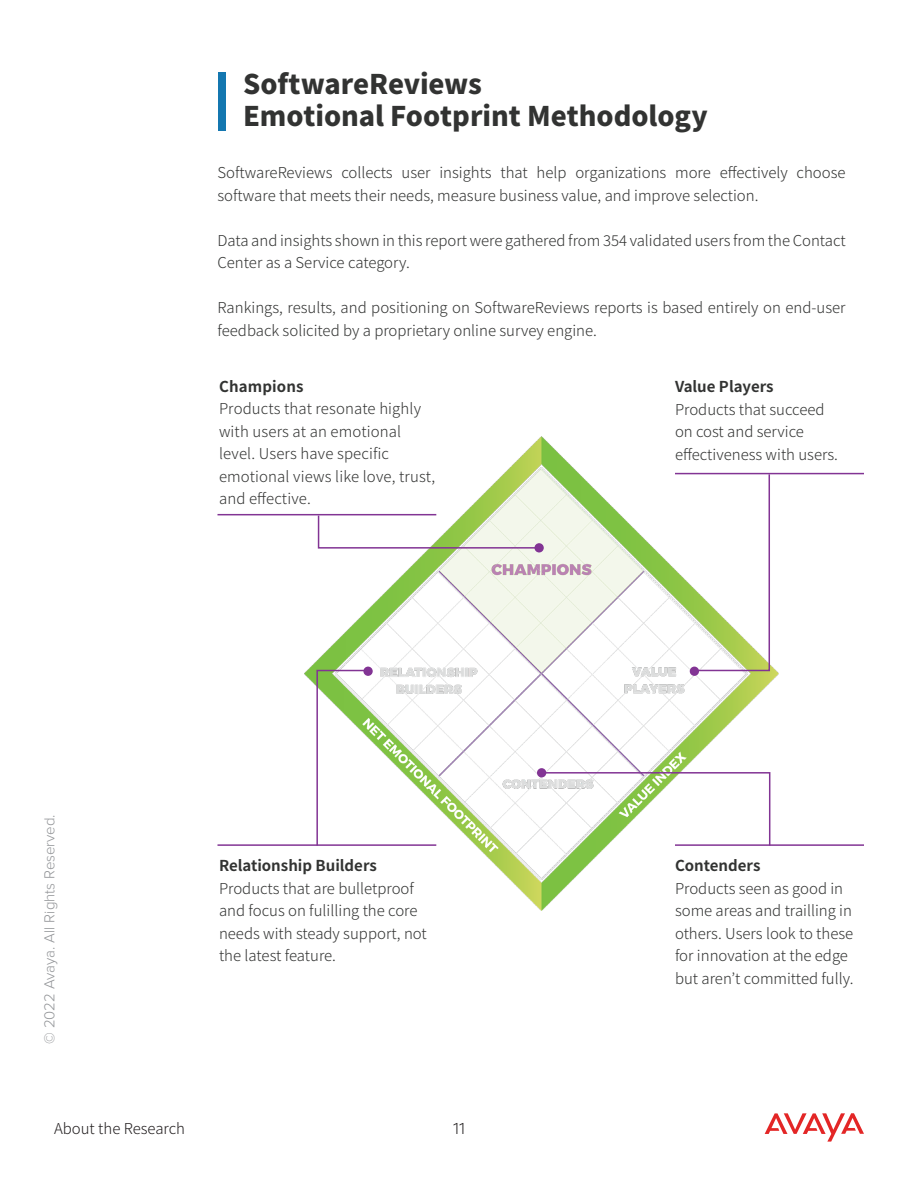
<style>
.page{position:relative;width:918px;height:1188px;background:#fff}
.page>*{position:absolute;margin:0;border:0;box-sizing:border-box;transform-origin:0 0}
.t1{font:900 27px "Noto Sans JP";letter-spacing:-.005em;color:#323332}
.t2{font:300 18px "Metric";color:#231f20}
.t3{font:300 15px/22.5px "Noto Sans JP";color:#323332}
.t4{font:700 15px "Noto Sans JP";color:#323332}
.t5{font:300 15px "Proxima Nova";color:#939598}
.t6{font:300 15px "Noto Sans JP";color:#231f20}
</style>
<div class="page">
<svg style="left:765px;top:1113px;width:99px;height:29px"></svg>
<img style="left:305px;top:437px;width:473px;height:473px">
<svg style="left:363px;top:667px;width:10px;height:9px"></svg>
<div style="left:690px;top:667px;width:9px;height:9px;background:#823494;border-radius:50%"></div>
<div style="left:534px;top:543px;width:10px;height:9px;background:#823494;border-radius:50%"></div>
<div style="left:537px;top:768px;width:9px;height:9px;background:#823494;border-radius:50%"></div>
<svg style="left:316px;top:669px;width:54px;height:178px"></svg>
<svg style="left:693px;top:474px;width:78px;height:198px"></svg>
<svg style="left:317px;top:514px;width:224px;height:35px"></svg>
<svg style="left:540px;top:771px;width:231px;height:76px"></svg>
<hr style="left:217px;top:514px;width:219px;height:1px;background:#823494">
<hr style="left:675px;top:473px;width:189px;height:1px;background:#823494">
<hr style="left:217px;top:844px;width:219px;height:2px;background:#823494">
<hr style="left:675px;top:844px;width:189px;height:2px;background:#823494">
<div style="left:218px;top:72px;width:7px;height:59px;background:#1477b0"></div>
<p class="t1" style="left:243px;top:69px;width:240px">SoftwareReviews</p>
<p class="t1" style="left:243px;top:101px;width:466px">Emotional Footprint Methodology</p>
<p class="t3" style="left:218px;top:162px;width:630px">SoftwareReviews collects user insights that help organizations more effectively choose software that meets their needs, measure business value, and improve selection.</p>
<p class="t3" style="left:218px;top:229px;width:630px">Data and insights shown in this report were gathered from 354 validated users from the Contact<br>Center as a Service category.</p>
<p class="t3" style="left:218px;top:297px;width:630px">Rankings, results, and positioning on SoftwareReviews reports is based entirely on end-user feedback solicited by a proprietary online survey engine.</p>
<p class="t4" style="left:219px;top:378px;width:86px">Champions</p>
<p class="t3" style="left:219px;top:398px;width:218px">Products that resonate highly with users at an emotional level. Users have specific emotional views like love, trust, and effective.</p>
<p class="t4" style="left:675px;top:378px;width:100px">Value Players</p>
<p class="t3" style="left:675px;top:399px;width:165px">Products that succeed on cost and service effectiveness with users.</p>
<p class="t5" style="left:38px;top:1044px;width:231px;rotate:-90deg">© 2022 Avaya. All Rights Reserved.</p>
<p class="t6" style="left:54px;top:1120px;width:133px">About the Research</p>
<p class="t4" style="left:219px;top:857px;width:159px">Relationship Builders</p>
<p class="t3" style="left:219px;top:877px;width:209px">Products that are bulletproof and focus on fulilling the core needs with steady support, not the latest feature.</p>
<p class="t2" style="left:453px;top:1117px;width:13px">11</p>
<p class="t4" style="left:675px;top:857px;width:87px">Contenders</p>
<p class="t3" style="left:675px;top:877px;width:180px">Products seen as good in some areas and trailling in others. Users look to these for innovation at the edge but aren’t committed fully.</p>
</div>
